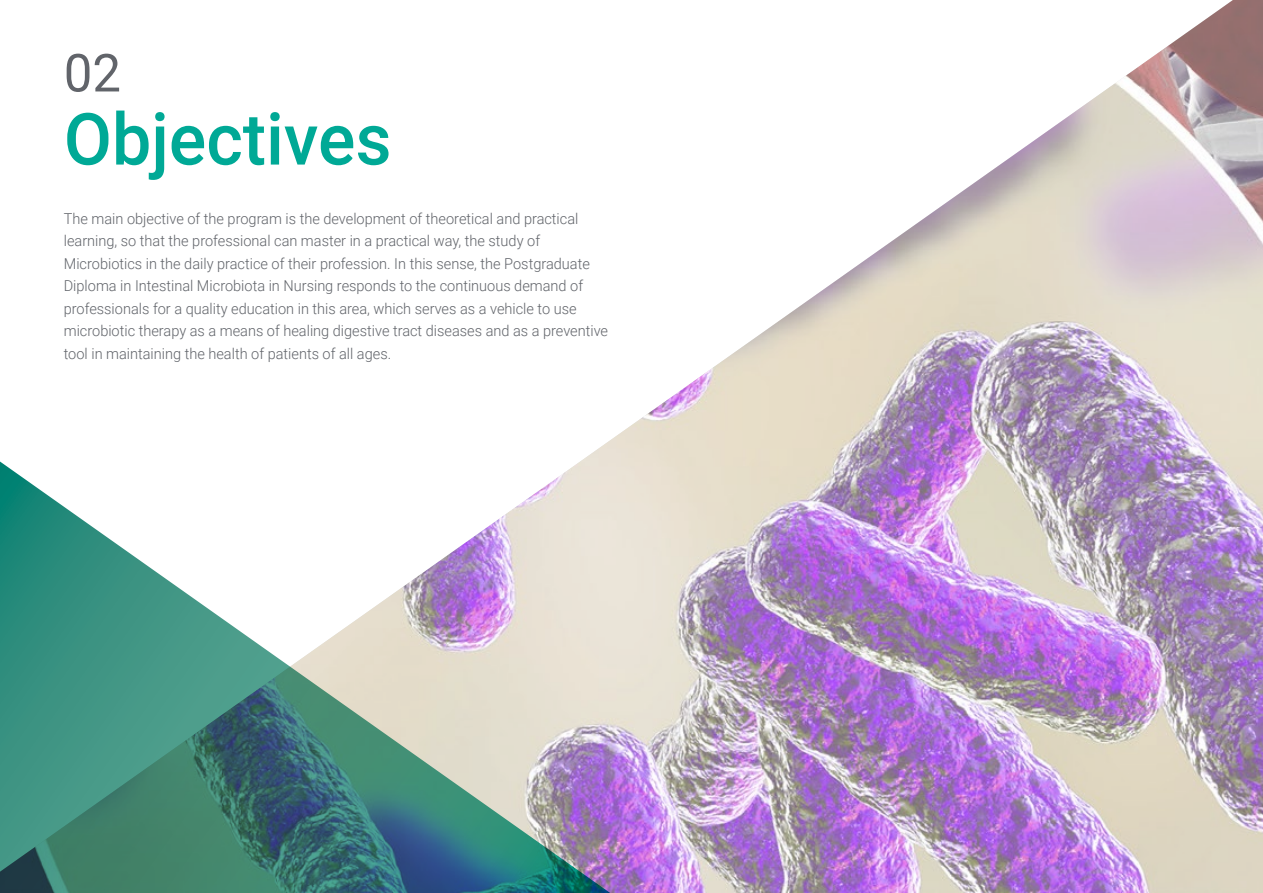
<style>
.page{position:relative;width:1263px;height:893px;background:#fff}
.page>*{position:absolute;margin:0;border:0;box-sizing:border-box;transform-origin:0 0}
.t1{font:500 72px "Roboto";color:#00a996}
.t2{font:52.5px "Roboto";color:#61646a}
.t3{font:300 15px/22.5px "Roboto";color:#61646a}
</style>
<div class="page">
<img style="left:602px;top:0;width:661px;height:893px">
<svg style="left:0;top:446px;width:640px;height:447px"></svg>
<h2 class="t2" style="left:64px;top:36px;width:59px">02</h2>
<h1 class="t1" style="left:64px;top:89px;width:329px">Objectives</h1>
<p class="t3" style="left:64px;top:207px;width:546px">The main objective of the program is the development of theoretical and practical learning, so that the professional can master in a practical way, the study of Microbiotics in the daily practice of their profession. In this sense, the Postgraduate Diploma in Intestinal Microbiota in Nursing responds to the continuous demand of professionals for a quality education in this area, which serves as a vehicle to use microbiotic therapy as a means of healing digestive tract diseases and as a preventive tool in maintaining the health of patients of all ages.</p>
</div>
